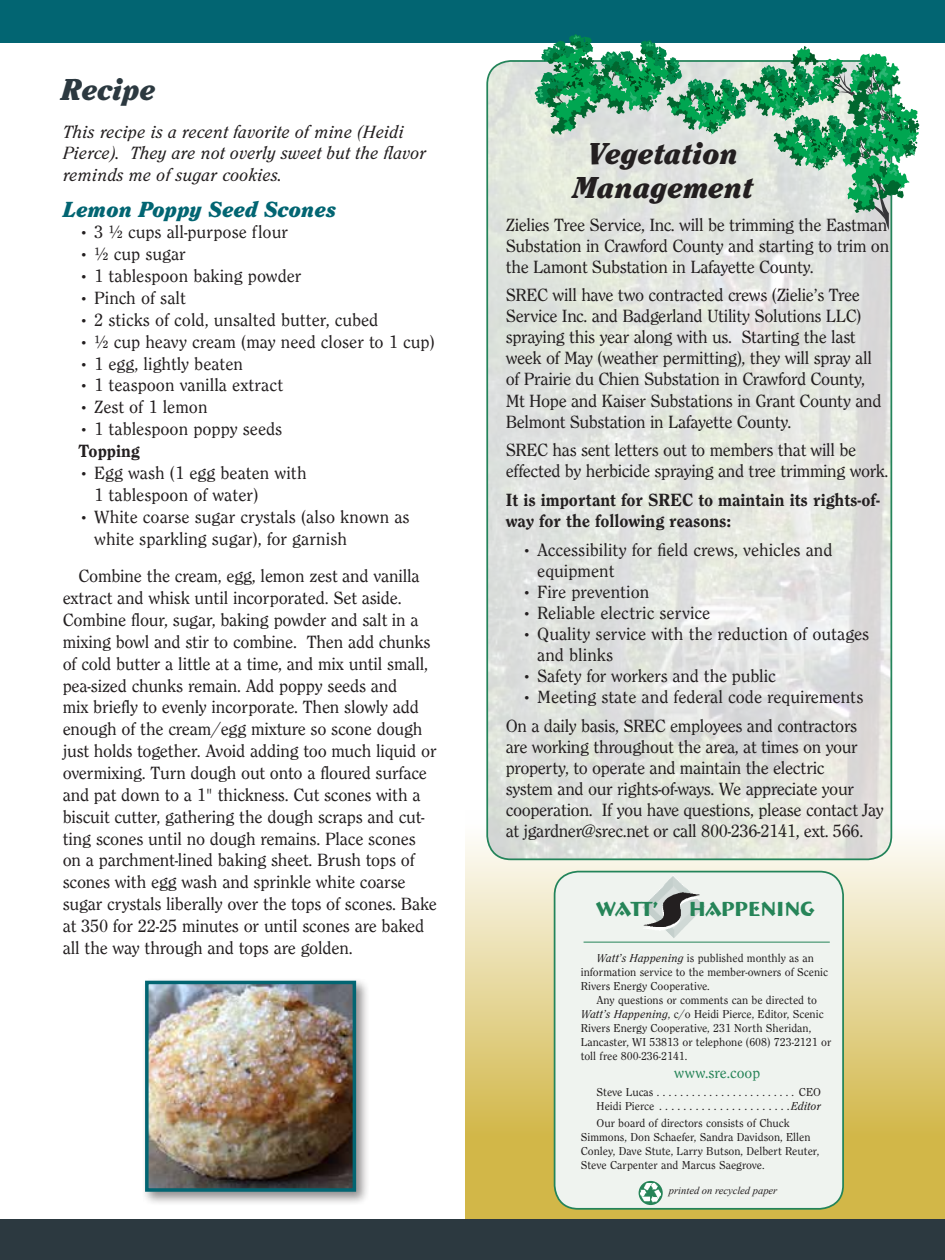
<style>
.page{position:relative;width:945px;height:1260px;background:#fff}
.page>*{position:absolute;margin:0;border:0;box-sizing:border-box;transform-origin:0 0}
.t1{font:31.5px/33.2px "Clearface Black Italic DTC";color:#231f20;text-align:center}
.t2{font:31.5px "Clearface Black Italic DTC";color:#2c3940}
.t3{font:22.75px "Clearface Black Italic DTC";color:#026572}
.t4{font:700 21px "Bremen BT";color:#268458}
.t5{font:18.38px/21.9px "Clearface Regular DTC";letter-spacing:-.01em;color:#231f20}
.t6{font:18.38px/21.9px "Clearface Regular Italic DTC";color:#231f20}
.t7{font:18.38px/21px "Clearface Heavy DTC";color:#231f20}
.t8{font:15.75px "Clearface Regular DTC";color:#268458}
.t9{font:11.9px/14px "Clearface Regular DTC";color:#231f20}
.t10{font:11.9px "Clearface Regular Italic DTC";color:#231f20}
.t11{font:italic 10.5px "Times New Roman";color:#231f20}
.s1{font-family:"Clearface Regular Italic DTC"}
.s2{font-family:"Clearface Regular DTC"}
</style>
<div class="page">
<svg style="left:465px;top:811px;width:480px;height:409px;background:#e0d08c"></svg>
<div style="left:0;top:1220px;width:945px;height:40px;background:#2c3940"></div>
<img style="left:487px;top:63px;width:404px;height:796px">
<div style="left:555px;top:872px;width:288px;height:337px;background:#eff3ef;border-radius:24px"></div>
<div style="left:554px;top:871px;width:290px;height:339px;border:2px solid #23845a;border-radius:24px"></div>
<hr style="left:584px;top:942px;width:246px;height:1px;background:#268458">
<img style="left:642px;top:876px;width:63px;height:62px">
<img style="left:643px;top:896px;width:56px;height:34px">
<img style="left:644px;top:892px;width:56px;height:35px">
<div style="left:639px;top:1181px;width:24px;height:24px;border:2px solid #268458;border-radius:50%"></div>
<img style="left:641px;top:1183px;width:20px;height:20px">
<div style="left:0;top:0;width:945px;height:42px;background:#026572"></div>
<svg style="left:535px;top:34px;width:385px;height:196px;background:#96c6ae"></svg>
<div style="left:141px;top:977px;width:230px;height:229px;background:#231f20;opacity:.5"></div>
<img style="left:150px;top:986px;width:201px;height:201px">
<div style="left:145px;top:981px;width:211px;height:211px;border:4px solid #026572"></div>
<h1 class="t2" style="left:61px;top:71px;width:96px">Recipe</h1>
<p class="t6" style="left:63px;top:120px;width:365px">This recipe is a recent favorite of mine (Heidi<br>Pierce). They are not overly sweet but the flavor reminds me of sugar cookies.</p>
<p class="t3" style="left:63px;top:196px;width:275px">Lemon Poppy Seed Scones</p>
<p class="t5" style="left:78px;top:221px;width:211px">• 3 ½ cups all-purpose flour</p>
<p class="t5" style="left:78px;top:243px;width:109px">• ½ cup sugar</p>
<p class="t5" style="left:78px;top:265px;width:225px">• 1 tablespoon baking powder</p>
<p class="t5" style="left:78px;top:287px;width:109px">• Pinch of salt</p>
<p class="t5" style="left:78px;top:309px;width:301px">• 2 sticks of cold, unsalted butter, cubed</p>
<p class="t5" style="left:78px;top:330px;width:358px">• ½ cup heavy cream (may need closer to 1 cup)</p>
<p class="t5" style="left:78px;top:352px;width:166px">• 1 egg, lightly beaten</p>
<p class="t5" style="left:78px;top:374px;width:206px">• 1 teaspoon vanilla extract</p>
<p class="t5" style="left:78px;top:396px;width:131px">• Zest of 1 lemon</p>
<p class="t5" style="left:78px;top:418px;width:205px">• 1 tablespoon poppy seeds</p>
<p class="t7" style="left:78px;top:440px;width:63px">Topping</p>
<p class="t5" style="left:94px;top:462px;width:214px;text-indent:-16px">• Egg wash (1 egg beaten with<br>1 tablespoon of water)</p>
<p class="t5" style="left:94px;top:505px;width:317px;text-indent:-16px">• White coarse sugar crystals (also known as white sparkling sugar), for garnish</p>
<p class="t5" style="left:63px;top:565px;width:376px;text-indent:16px">Combine the cream, egg, lemon zest and vanilla extract and whisk until incorporated. Set aside.<br>Combine flour, sugar, baking powder and salt in a mixing bowl and stir to combine. Then add chunks of cold butter a little at a time, and mix until small, pea-sized chunks remain. Add poppy seeds and<br>mix briefly to evenly incorporate. Then slowly add enough of the cream/egg mixture so scone dough just holds together. Avoid adding too much liquid or overmixing. Turn dough out onto a floured surface and pat down to a 1" thickness. Cut scones with a biscuit cutter, gathering the dough scraps and cut&shy;ting scones until no dough remains. Place scones on a parchment-lined baking sheet. Brush tops of scones with egg wash and sprinkle white coarse sugar crystals liberally over the tops of scones. Bake at 350 for 22-25 minutes or until scones are baked all the way through and tops are golden.</p>
<h1 class="t1" style="left:572px;top:137px;width:182px">Vegetation<br>Management</h1>
<p class="t5" style="left:506px;top:214px;width:385px;line-height:21px;text-align:justify">Zielies Tree Service, Inc. will be trimming the Eastman Substation in Crawford County and starting to trim on the Lamont Substation in Lafayette County.</p>
<p class="t5" style="left:506px;top:285px;width:377px;line-height:21px">SREC will have two contracted crews (Zielie’s Tree Service Inc. and Badgerland Utility Solutions LLC) spraying this year along with us. Starting the last week of May (weather permitting), they will spray all of Prairie du Chien Substation in Crawford County, Mt Hope and Kaiser Substations in Grant County and Belmont Substation in Lafayette County.</p>
<p class="t5" style="left:506px;top:439px;width:384px;line-height:21px">SREC has sent letters out to members that will be effected by herbicide spraying and tree trimming work.</p>
<p class="t7" style="left:506px;top:489px;width:376px">It is important for SREC to maintain its rights-of&shy;way for the following reasons:</p>
<p class="t5" style="left:537px;top:539px;width:297px;line-height:21px;text-indent:-16px">• Accessibility for field crews, vehicles and equipment</p>
<p class="t5" style="left:521px;top:581px;width:129px">• Fire prevention</p>
<p class="t5" style="left:521px;top:602px;width:190px">• Reliable electric service</p>
<p class="t5" style="left:537px;top:623px;width:334px;line-height:21px;text-indent:-16px">• Quality service with the reduction of outages and blinks</p>
<p class="t5" style="left:521px;top:665px;width:256px">• Safety for workers and the public</p>
<p class="t5" style="left:506px;top:682px;width:359px;line-height:28.9px;text-indent:16px">• Meeting state and federal code requirements<br>On a daily basis, SREC employees and contractors</p>
<p class="t5" style="left:506px;top:736px;width:380px;line-height:21px">are working throughout the area, at times on your property, to operate and maintain the electric<br>system and our rights-of-ways. We appreciate your cooperation. If you have questions, please contact Jay at jgardner@srec.net or call 800-236-2141, ext. 566.</p>
<p class="t4" style="left:596px;top:895px;width:63px">WATT’</p>
<p class="t4" style="left:689px;top:895px;width:127px">HAPPENING</p>
<p class="t9" style="left:581px;top:951px;width:249px;text-indent:16px"><span class="s1">Watt’s Happening</span> is published monthly as an information service to the member-owners of Scenic<br>Rivers Energy Cooperative.</p>
<p class="t9" style="left:581px;top:993px;width:252px;text-indent:16px">Any questions or comments can be directed to <span class="s1">Watt’s Happening</span>, c/o Heidi Pierce, Editor, Scenic Rivers Energy Cooperative, 231 North Sheridan, Lancaster, WI 53813 or telephone (608) 723-2121 or toll free 800-236-2141.</p>
<p class="t8" style="left:674px;top:1064px;width:88px">www.sre.coop</p>
<p class="t9" style="left:597px;top:1084px;width:61px">Steve Lucas.........................</p>
<p class="t9" style="left:799px;top:1084px;width:24px">CEO</p>
<p class="t10" style="left:597px;top:1099px;width:64px"><span class="s2">Heidi Pierce</span> ......................</p>
<p class="t10" style="left:791px;top:1099px;width:32px">Editor</p>
<p class="t9" style="left:581px;top:1116px;width:240px;text-indent:16px">Our board of directors consists of Chuck Simmons, Don Schaefer, Sandra Davidson, Ellen Conley, Dave Stute, Larry Butson, Delbert Reuter, Steve Carpenter and Marcus Saegrove.</p>
<p class="t11" style="left:669px;top:1183px;width:110px">printed on recycled paper</p>
<p class="t11" style="left:667px;top:1186px;width:110px">printed on recycled paper</p>
</div>
